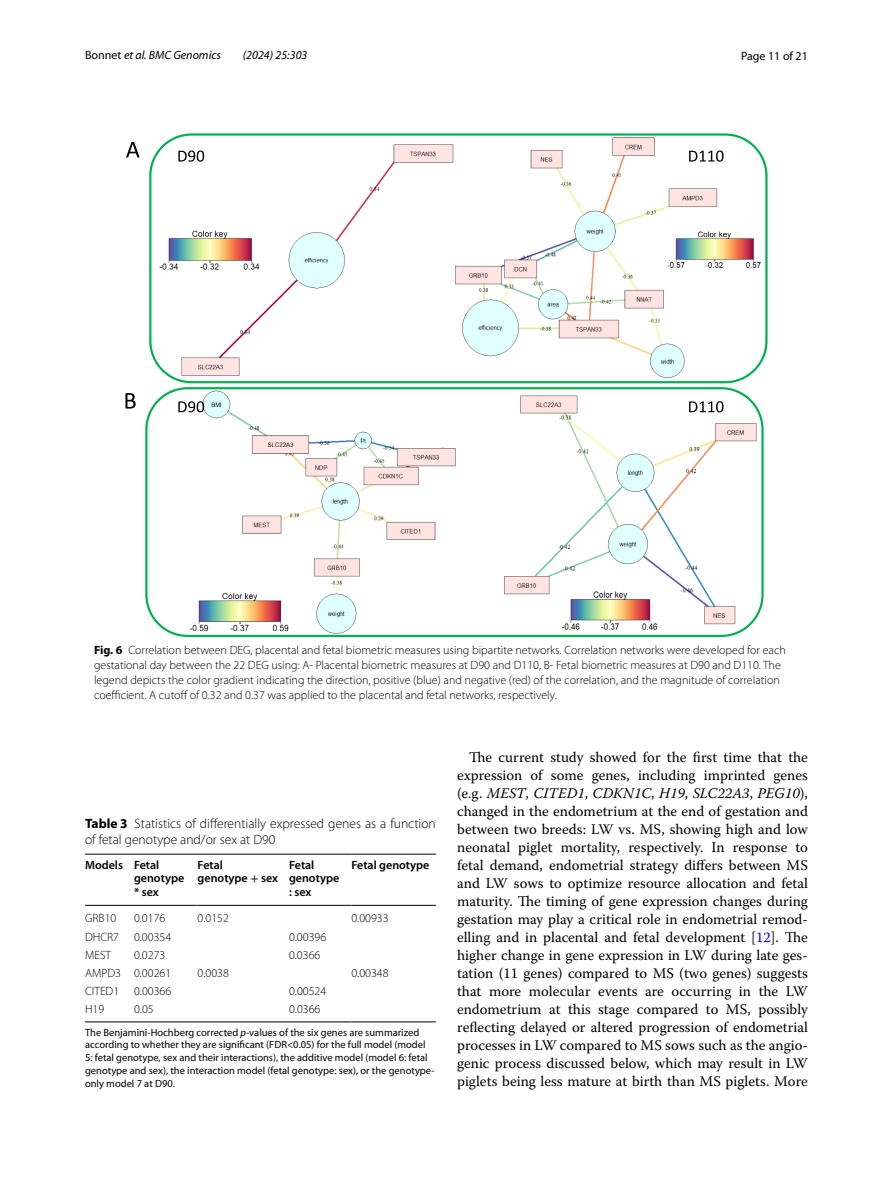
<style>
.page{position:relative;width:893px;height:1187px;background:#fff}
.page>*{position:absolute;margin:0;border:0;box-sizing:border-box;transform-origin:0 0}
.t1{font:14.7px/18px "Warnock Pro";color:#000;text-align:justify}
.t2{font:300 13.5px/16.5px "Myriad Pro";color:#000}
.t3{font:300 12px/15px "Myriad Pro";color:#000}
.t4{font:600 12px/13.5px "Myriad Pro";color:#000}
.t5{font:italic 12px "Myriad Pro";color:#000}
.t6{font:12px "Myriad Pro";color:#000}
.t7{font:10.5px/12.8px "Myriad Pro";color:#000}
.s1{font-style:normal}
.s2{font-weight:700}
.s3{font-family:"STIX";font-weight:400}
.s4{font-style:italic}
.s5{color:#00f}
</style>
<div class="page">
<svg style="left:126px;top:142px;width:13px;height:15px"></svg>
<svg style="left:149px;top:133px;width:618px;height:250px"></svg>
<svg style="left:125px;top:393px;width:11px;height:15px"></svg>
<svg style="left:145px;top:387px;width:619px;height:250px"></svg>
<svg style="left:689px;top:150px;width:34px;height:12px"></svg>
<svg style="left:689px;top:401px;width:34px;height:11px"></svg>
<img style="left:159px;top:228px;width:104px;height:44px">
<svg style="left:178px;top:150px;width:26px;height:12px"></svg>
<img style="left:658px;top:229px;width:104px;height:40px">
<img style="left:188px;top:590px;width:104px;height:40px">
<img style="left:559px;top:590px;width:99px;height:43px">
<hr style="left:85px;top:853px;width:49px;height:1px;background:#000">
<hr style="left:85px;top:905px;width:49px;height:1px;background:#000">
<hr style="left:134px;top:853px;width:64px;height:1px;background:#000">
<hr style="left:134px;top:905px;width:64px;height:1px;background:#000">
<hr style="left:198px;top:853px;width:91px;height:1px;background:#000">
<hr style="left:198px;top:905px;width:91px;height:1px;background:#000">
<hr style="left:289px;top:853px;width:62px;height:1px;background:#000">
<hr style="left:289px;top:905px;width:62px;height:1px;background:#000">
<hr style="left:351px;top:853px;width:85px;height:1px;background:#000">
<hr style="left:351px;top:905px;width:85px;height:1px;background:#000">
<hr style="left:85px;top:1021px;width:49px;height:1px;background:#000">
<hr style="left:134px;top:1021px;width:64px;height:1px;background:#000">
<hr style="left:198px;top:1021px;width:91px;height:1px;background:#000">
<hr style="left:289px;top:1021px;width:62px;height:1px;background:#000">
<hr style="left:351px;top:1021px;width:85px;height:1px;background:#000">
<p class="t5" style="left:85px;top:48px;width:137px"><span class="s1">Bonnet</span> et al. BMC Genomics</p>
<p class="t5" style="left:243px;top:48px;width:66px">(2024) 25:303</p>
<p class="t6" style="left:741px;top:48px;width:68px">Page 11 of 21</p>
<p class="t3" style="left:94px;top:643px;width:693px"><span class="s2">Fig. 6</span> Correlation between DEG, placental and fetal biometric measures using bipartite networks. Correlation networks were developed for each gestational day between the 22 DEG using: A- Placental biometric measures at D90 and D110, B- Fetal biometric measures at D90 and D110. The legend depicts the color gradient indicating the direction, positive (blue) and negative (red) of the correlation, and the magnitude of correlation coefficient. A cutoff of 0.32 and 0.37 was applied to the placental and fetal networks, respectively.</p>
<p class="t2" style="left:85px;top:815px;width:352px"><span class="s2">Table 3</span> Statistics of differentially expressed genes as a function of fetal genotype and/or sex at D90</p>
<p class="t4" style="left:134px;top:857px;width:52px;text-indent:-49px">Models Fetal genotype * sex</p>
<p class="t4" style="left:198px;top:857px;width:82px">Fetal<br>genotype <span class="s3">+</span> sex</p>
<p class="t4" style="left:289px;top:857px;width:52px">Fetal genotype : sex</p>
<p class="t4" style="left:351px;top:857px;width:80px">Fetal genotype</p>
<p class="t3" style="left:85px;top:911px;width:33px">GRB10</p>
<p class="t3" style="left:134px;top:911px;width:33px">0.0176</p>
<p class="t3" style="left:198px;top:911px;width:33px">0.0152</p>
<p class="t3" style="left:351px;top:911px;width:39px">0.00933</p>
<p class="t3" style="left:85px;top:929px;width:88px">DHCR7 0.00354</p>
<p class="t3" style="left:289px;top:929px;width:39px">0.00396</p>
<p class="t3" style="left:85px;top:947px;width:28px">MEST</p>
<p class="t3" style="left:134px;top:947px;width:33px">0.0273</p>
<p class="t3" style="left:289px;top:947px;width:33px">0.0366</p>
<p class="t3" style="left:85px;top:965px;width:88px">AMPD3 0.00261</p>
<p class="t3" style="left:198px;top:965px;width:33px">0.0038</p>
<p class="t3" style="left:351px;top:965px;width:39px">0.00348</p>
<p class="t3" style="left:85px;top:983px;width:88px">CITED1 0.00366</p>
<p class="t3" style="left:289px;top:983px;width:39px">0.00524</p>
<p class="t3" style="left:85px;top:1001px;width:21px">H19</p>
<p class="t3" style="left:134px;top:1001px;width:21px">0.05</p>
<p class="t3" style="left:289px;top:1001px;width:33px">0.0366</p>
<p class="t7" style="left:85px;top:1025px;width:351px">The Benjamini-Hochberg corrected <span class="s4">p</span>-values of the six genes are summarized according to whether they are significant (FDR&lt;0.05) for the full model (model 5: fetal genotype, sex and their interactions), the additive model (model 6: fetal genotype and sex), the interaction model (fetal genotype: sex), or the genotype&shy;only model 7 at D90.</p>
<p class="t1" style="left:457px;top:747px;width:352px;text-indent:12px">The current study showed for the first time that the expression of some genes, including imprinted genes (e.g. <span class="s4">MEST</span>, <span class="s4">CITED1</span>, <span class="s4">CDKN1C</span>, <span class="s4">H19</span>, <span class="s4">SLC22A3</span>, <span class="s4">PEG10</span>), changed in the endometrium at the end of gestation and between two breeds: LW vs. MS, showing high and low neonatal piglet mortality, respectively. In response to fetal demand, endometrial strategy differs between MS and LW sows to optimize resource allocation and fetal maturity. The timing of gene expression changes during gestation may play a critical role in endometrial remod&shy;elling and in placental and fetal development [<span class="s5">12</span>]. The higher change in gene expression in LW during late ges&shy;tation (11 genes) compared to MS (two genes) suggests that more molecular events are occurring in the LW endometrium at this stage compared to MS, possibly reflecting delayed or altered progression of endometrial processes in LW compared to MS sows such as the angio&shy;genic process discussed below, which may result in LW piglets being less mature at birth than MS piglets. More</p>
</div>
